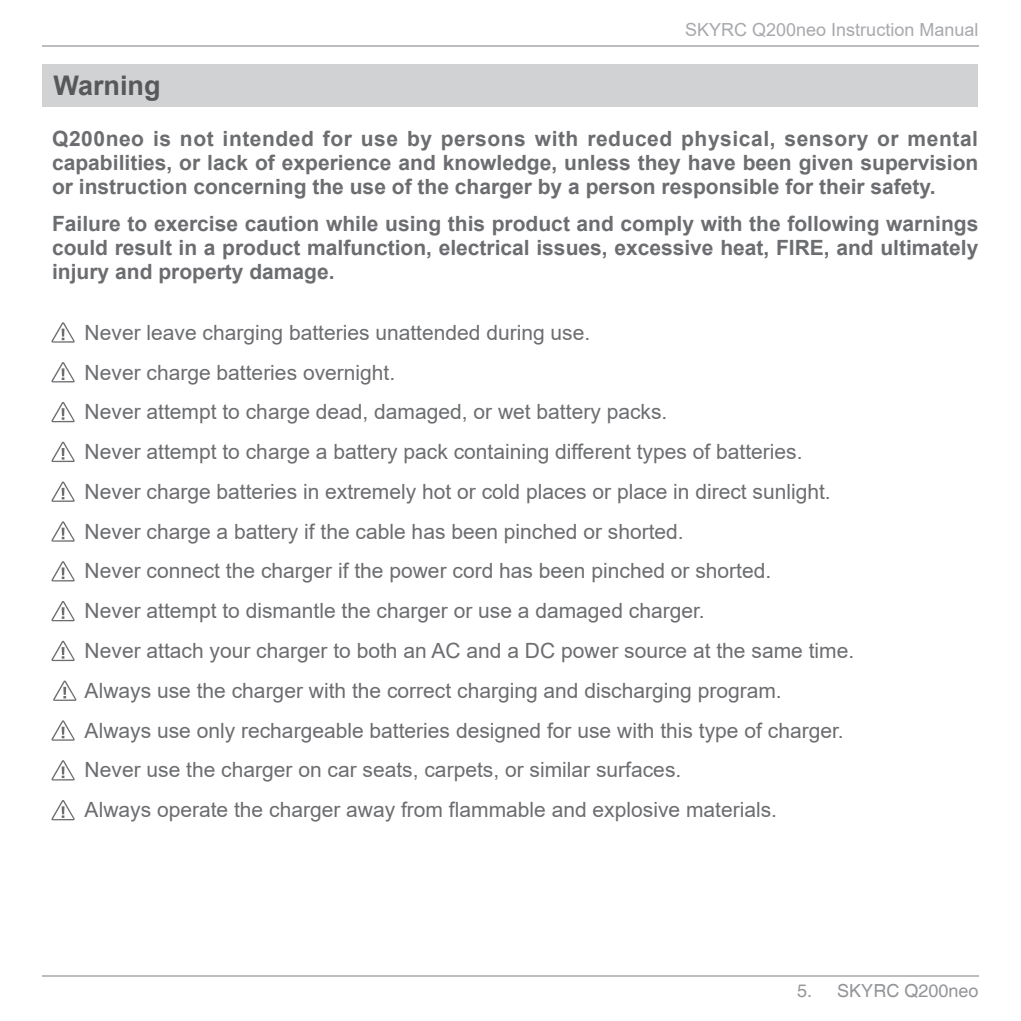
<style>
.page{position:relative;width:1021px;height:1021px;background:#fff}
.page>*{position:absolute;margin:0;border:0;box-sizing:border-box;transform-origin:0 0}
.t1{font:700 27px "Arial";color:#57585a}
.t2{font:21px/39.9px "Arial";color:#6c6d70}
.t3{font:700 21px/24px "Arial";color:#6c6d70;text-align:justify}
.t4{font:18px "Arial";color:#a8a9ad}
.t5{font:18px "Helvetica";color:#939598}
</style>
<div class="page">
<hr style="left:43px;top:45px;width:935px;height:2px;background:#bcbdc0">
<hr style="left:43px;top:975px;width:935px;height:2px;background:#bcbdc0">
<div style="left:43px;top:64px;width:935px;height:42px;background:#d1d2d4"></div>
<svg style="left:51px;top:322px;width:24px;height:20px"></svg>
<svg style="left:51px;top:362px;width:24px;height:20px"></svg>
<svg style="left:51px;top:402px;width:24px;height:20px"></svg>
<svg style="left:51px;top:441px;width:24px;height:21px"></svg>
<svg style="left:51px;top:481px;width:24px;height:21px"></svg>
<svg style="left:51px;top:521px;width:24px;height:20px"></svg>
<svg style="left:51px;top:561px;width:24px;height:20px"></svg>
<svg style="left:51px;top:640px;width:24px;height:21px"></svg>
<svg style="left:51px;top:720px;width:24px;height:20px"></svg>
<svg style="left:51px;top:601px;width:24px;height:20px"></svg>
<svg style="left:53px;top:680px;width:23px;height:21px"></svg>
<svg style="left:51px;top:760px;width:24px;height:20px"></svg>
<svg style="left:51px;top:800px;width:24px;height:20px"></svg>
<p class="t4" style="left:685px;top:17px;width:295px">SKYRC Q200neo Instruction Manual</p>
<p class="t1" style="left:54px;top:66px;width:108px">Warning</p>
<p class="t3" style="left:52px;top:127px;width:927px">Q200neo is not intended for use by persons with reduced physical, sensory or mental capabilities, or lack of experience and knowledge, unless they have been given supervision or instruction concerning the use of the charger by a person responsible for their safety.</p>
<p class="t3" style="left:52px;top:211px;width:927px">Failure to exercise caution while using this product and comply with the following warnings could result in a product malfunction, electrical issues, excessive heat, FIRE, and ultimately injury and property damage.</p>
<p class="t2" style="left:85px;top:312px;width:771px">Never leave charging batteries unattended during use.<br>Never charge batteries overnight.<br>Never attempt to charge dead, damaged, or wet battery packs.<br>Never attempt to charge a battery pack containing different types of batteries.<br>Never charge batteries in extremely hot or cold places or place in direct sunlight.<br>Never charge a battery if the cable has been pinched or shorted.<br>Never connect the charger if the power cord has been pinched or shorted.<br>Never attempt to dismantle the charger or use a damaged charger.<br>Never attach your charger to both an AC and a DC power source at the same time.<br>Always use the charger with the correct charging and discharging program.<br>Always use only rechargeable batteries designed for use with this type of charger.<br>Never use the charger on car seats, carpets, or similar surfaces.<br>Always operate the charger away from flammable and explosive materials.</p>
<p class="t5" style="left:797px;top:980px;width:183px">5. SKYRC Q200neo</p>
</div>
